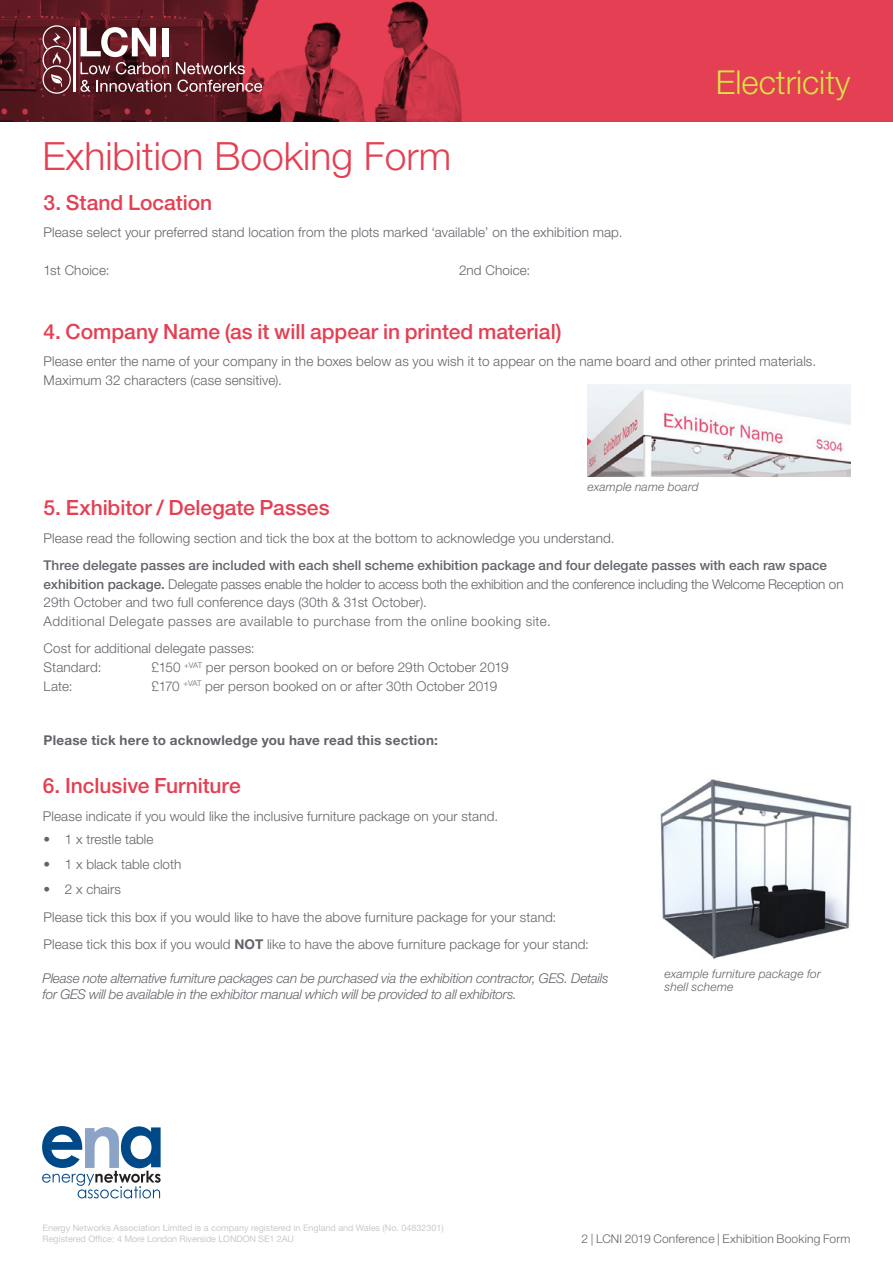
<style>
.page{position:relative;width:893px;height:1263px;background:#fff}
.page>*{position:absolute;margin:0;border:0;box-sizing:border-box;transform-origin:0 0}
.t1{font:300 39px "Helvetica Neue LT Std";color:#e43f52}
.t2{font:300 33px "Helvetica Neue LT Std";color:#d8e244}
.t3{font:500 21px "Helvetica Neue LT Std";color:#e43f52}
.t4{font:300 13.5px/18.8px "Helvetica Neue LT Std";letter-spacing:.01em;color:#61646a}
.t5{font:italic 300 13.5px/16.5px "Helvetica Neue LT Std";letter-spacing:-.015em;color:#61646a}
.t6{font:700 13.5px "Helvetica Neue LT Std";letter-spacing:.02em;color:#61646a}
.t7{font:italic 300 12px/13.5px "Helvetica Neue LT Std";letter-spacing:.015em;color:#61646a}
.t8{font:300 12px "Helvetica Neue LT Std";letter-spacing:.015em;color:#61646a}
.t9{font:9px/10.8px "Helvetica Neue LT Std";color:#c8cacc}
.s1{font-weight:500}
.s2{font-weight:700}
</style>
<div class="page">
<div style="left:0;top:0;width:893px;height:123px;background:#000;opacity:.2"></div>
<svg style="left:43px;top:25px;width:28px;height:69px;background:#7b464c"></svg>
<hr style="left:73px;top:28px;width:2px;height:64px;background:#fff">
<svg style="left:81px;top:80px;width:90px;height:12px"></svg>
<svg style="left:177px;top:80px;width:85px;height:12px"></svg>
<svg style="left:176px;top:62px;width:69px;height:12px"></svg>
<svg style="left:80px;top:27px;width:89px;height:47px"></svg>
<img style="left:660px;top:779px;width:192px;height:180px">
<img style="left:588px;top:385px;width:262px;height:92px">
<svg style="left:42px;top:1126px;width:119px;height:72px"></svg>
<h1 class="t1" style="left:43px;top:132px;width:410px">Exhibition Booking Form</h1>
<h3 class="t3" style="left:44px;top:190px;width:170px">3. Stand Location</h3>
<p class="t4" style="left:44px;top:222px;width:580px">Please select your preferred stand location from the plots marked ‘available’ on the exhibition map.</p>
<p class="t4" style="left:44px;top:261px;width:68px">1st Choice:</p>
<p class="t4" style="left:459px;top:261px;width:73px">2nd Choice:</p>
<h2 class="t2" style="left:716px;top:62px;width:136px">Electricity</h2>
<h3 class="t3" style="left:44px;top:319px;width:520px">4. Company Name (as it will appear in printed material)</h3>
<p class="t4" style="left:44px;top:351px;width:774px">Please enter the name of your company in the boxes below as you wish it to appear on the name board and other printed materials.<br>Maximum 32 characters (case sensitive).</p>
<p class="t7" style="left:588px;top:480px;width:113px">example name board</p>
<h3 class="t3" style="left:44px;top:495px;width:287px">5. Exhibitor / Delegate Passes</h3>
<p class="t4" style="left:44px;top:528px;width:572px">Please read the following section and tick the box at the bottom to acknowledge you understand.</p>
<p class="t4" style="left:44px;top:555px;width:802px"><span class="s1">Three delegate passes are included with each shell scheme exhibition package and four delegate passes with each raw space exhibition package.</span> Delegate passes enable the holder to access both the exhibition and the conference including the Welcome Reception on 29th October and two full conference days (30th &amp; 31st October).<br>Additional Delegate passes are available to purchase from the online booking site.</p>
<p class="t4" style="left:44px;top:639px;width:213px">Cost for additional delegate passes:<br>Standard:</p>
<p class="t4" style="left:152px;top:658px;width:359px">£150 <sup>+VAT</sup> per person booked on or before 29th October 2019</p>
<p class="t4" style="left:44px;top:676px;width:30px">Late:</p>
<p class="t4" style="left:152px;top:676px;width:347px">£170 <sup>+VAT</sup> per person booked on or after 30th October 2019</p>
<p class="t6" style="left:44px;top:732px;width:396px">Please tick here to acknowledge you have read this section:</p>
<h3 class="t3" style="left:43px;top:773px;width:199px">6. Inclusive Furniture</h3>
<p class="t4" style="left:43px;top:806px;width:457px">Please indicate if you would like the inclusive furniture package on your stand.</p>
<p class="t4" style="left:44px;top:830px;width:111px">• 1 x trestle table</p>
<p class="t4" style="left:44px;top:855px;width:139px">• 1 x black table cloth</p>
<p class="t4" style="left:44px;top:880px;width:79px">• 2 x chairs</p>
<p class="t4" style="left:44px;top:908px;width:514px">Please tick this box if you would like to have the above furniture package for your stand:</p>
<p class="t4" style="left:44px;top:934px;width:547px">Please tick this box if you would <span class="s2">NOT</span> like to have the above furniture package for your stand:</p>
<p class="t5" style="left:43px;top:970px;width:568px">Please note alternative furniture packages can be purchased via the exhibition contractor, GES. Details for GES will be available in the exhibitor manual which will be provided to all exhibitors.</p>
<p class="t7" style="left:664px;top:966px;width:158px">example furniture package for shell scheme</p>
<p class="t9" style="left:43px;top:1222px;width:403px">Energy Networks Association Limited is a company registered in England and Wales (No. 04832301)<br>Registered Office: 4 More London Riverside LONDON SE1 2AU</p>
<p class="t8" style="left:581px;top:1231px;width:270px">2 | LCNI 2019 Conference | Exhibition Booking Form</p>
</div>
